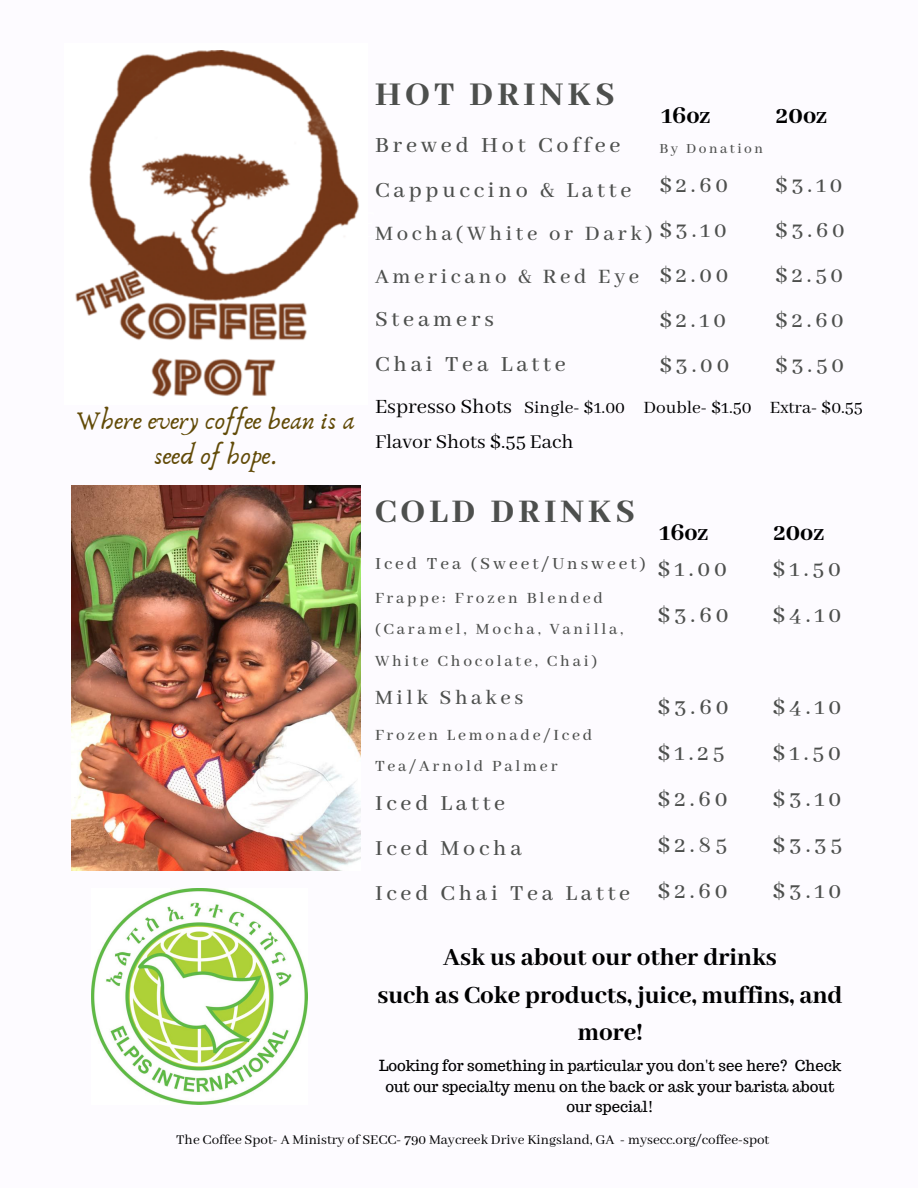
<style>
.page{position:relative;width:918px;height:1188px;background:#fcf9ff}
.page>*{position:absolute;margin:0;border:0;box-sizing:border-box;transform-origin:0 0}
.t1{font:800 36.15px "Abhaya Libre";letter-spacing:.12em;color:#4d4f4d}
.t2{font:800 36px "Abhaya Libre";letter-spacing:.12em;color:#4d4f4d}
.t3{font:800 27px/37.2px "Abhaya Libre";color:#000;text-align:center}
.t4{font:26.4px/35.8px "Anaktoria";color:#624b08;text-align:center}
.t5{font:800 26.1px "Abhaya Libre";color:#000}
.t6{font:800 25.95px "Abhaya Libre";color:#000}
.t7{font:500 24.6px/46px "Abhaya Libre";letter-spacing:.16em;color:#4d4f4d}
.t8{font:500 24.15px/45px "Abhaya Libre";letter-spacing:.16em;color:#4d4f4d}
.t9{font:500 24px/44.7px "Abhaya Libre";letter-spacing:.16em;color:#4d4f4d}
.t10{font:500 22.8px/42.2px "Abhaya Libre";letter-spacing:.16em;color:#4d4f4d}
.t11{font:500 22.65px "Abhaya Libre";letter-spacing:.16em;color:#4d4f4d}
.t12{font:21.75px "Abhaya Libre";color:#000}
.t13{font:19.2px "Abhaya Libre";color:#000}
.t14{font:500 19.05px "Abhaya Libre";letter-spacing:.16em;color:#4d4f4d}
.t15{font:500 17.4px/31.8px "Abhaya Libre";letter-spacing:.16em;color:#4d4f4d}
.t16{font:500 15.45px "Abhaya Libre";letter-spacing:.16em;color:#4d4f4d}
.t17{font:15px/20.5px "Trocchi";color:#000;text-align:center}
.t18{font:15px "Abhaya Libre";color:#000}
.s1{font-size:22.65px}
</style>
<div class="page">
<img style="left:75px;top:50px;width:284px;height:347px">
<img style="left:92px;top:888px;width:216px;height:216px">
<img style="left:72px;top:485px;width:289px;height:385px">
<h3 class="t4" style="left:77px;top:403px;width:280px">Where every coffee bean is a seed of hope.</h3>
<h1 class="t1" style="left:375px;top:74px;width:241px">HOT DRINKS</h1>
<h3 class="t8" style="left:375px;top:123px;width:258px">Brewed Hot Coffee<br>Cappuccino &amp; Latte</h3>
<h3 class="t10" style="left:375px;top:214px;width:279px">Mocha(White or Dark)<br>Americano &amp; Red Eye</h3>
<h3 class="t8" style="left:375px;top:298px;width:192px">Steamers<br>Chai Tea Latte</h3>
<h3 class="t5" style="left:661px;top:101px;width:51px">16oz</h3>
<h3 class="t5" style="left:776px;top:101px;width:52px">20oz</h3>
<p class="t16" style="left:659px;top:140px;width:105px">By Donation</p>
<h3 class="t8" style="left:659px;top:164px;width:71px">$2.60 $3.10 $2.00 $2.10 $3.00</h3>
<h3 class="t8" style="left:775px;top:164px;width:71px;text-align:justify">$3.10 $3.60 $2.50 $2.60 $3.50</h3>
<p class="t13" style="left:375px;top:397px;width:489px"><span class="s1">Espresso Shots</span> Single- $1.00 Double- $1.50 Extra- $0.55</p>
<h3 class="t12" style="left:375px;top:430px;width:200px">Flavor Shots $.55 Each</h3>
<h2 class="t2" style="left:375px;top:492px;width:261px">COLD DRINKS</h2>
<p class="t14" style="left:375px;top:553px;width:272px">Iced Tea (Sweet/Unsweet)</p>
<p class="t15" style="left:375px;top:582px;width:250px">Frappe: Frozen Blended (Caramel, Mocha, Vanilla,<br>White Chocolate, Chai)</p>
<h3 class="t11" style="left:375px;top:685px;width:150px">Milk Shakes</h3>
<p class="t15" style="left:375px;top:719px;width:219px">Frozen Lemonade/Iced<br>Tea/Arnold Palmer</p>
<h3 class="t9" style="left:375px;top:782px;width:257px">Iced Latte<br>Iced Mocha<br>Iced Chai Tea Latte</h3>
<h3 class="t6" style="left:659px;top:518px;width:50px">16oz</h3>
<h3 class="t6" style="left:773px;top:518px;width:52px">20oz</h3>
<h3 class="t7" style="left:658px;top:546px;width:72px">$1.00 $3.60</h3>
<h3 class="t7" style="left:658px;top:684px;width:72px">$3.60 $1.25 $2.60 $2.85 $2.60</h3>
<h3 class="t7" style="left:773px;top:546px;width:70px">$1.50 $4.10</h3>
<h3 class="t7" style="left:773px;top:684px;width:71px;text-align:justify">$4.10 $1.50 $3.10 $3.35 $3.10</h3>
<h3 class="t3" style="left:377px;top:940px;width:467px">Ask us about our other drinks<br>such as Coke products, juice, muffins, and more!</h3>
<p class="t17" style="left:379px;top:1055px;width:464px">Looking for something in particular you don't see here? Check out our specialty menu on the back or ask your barista about our special!</p>
<p class="t18" style="left:176px;top:1131px;width:595px">The Coffee Spot- A Ministry of SECC- 790 Maycreek Drive Kingsland, GA - mysecc.org/coffee-spot</p>
</div>
